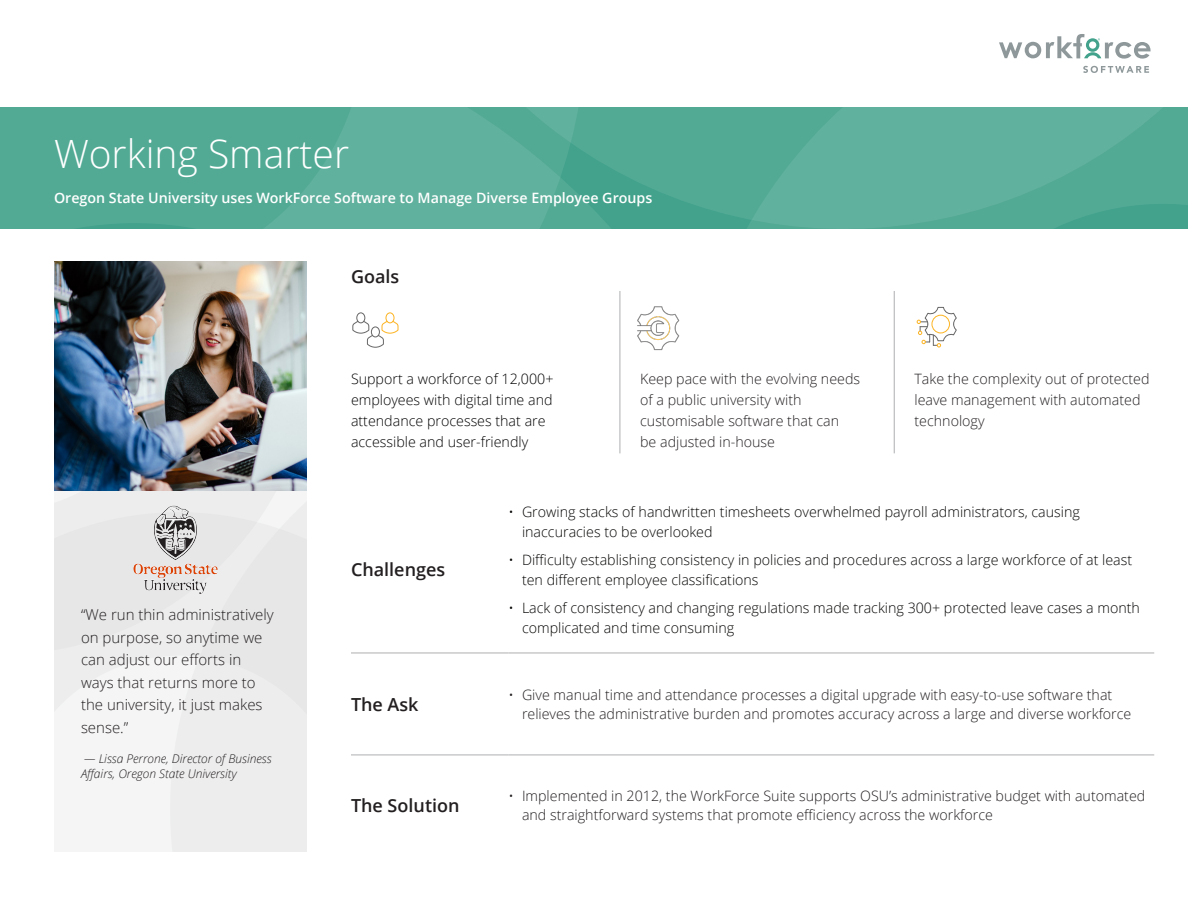
<style>
.page{position:relative;width:1188px;height:918px;background:#fff}
.page>*{position:absolute;margin:0;border:0;box-sizing:border-box;transform-origin:0 0}
.t1{font:300 39px "Open Sans";color:#fff}
.Body_Header_Large_12{font:600 18px "Open Sans";color:#231f20}
.Callout_Quote_12_17p{font:300 15px/22.5px "Open Sans";color:#231f20}
.Body_Header_9_13pt_S{font:300 14.25px/21px "Open Sans";color:#231f20}
.t2{font:300 14.25px/19.5px "Open Sans";color:#040503}
.Body_Header_9_13pt_S-2{font:300 14.25px/21px "Open Sans";color:#000}
.t3{font:600 14.25px "Open Sans";color:#fff}
.Callout_Quote_Attrib{font:italic 300 12px/15px "Open Sans";color:#231f20}
</style>
<div class="page">
<svg style="left:654px;top:107px;width:32px;height:121px;background:#4da792"></svg>
<svg style="left:0;top:107px;width:654px;height:121px;background:#55ab97"></svg>
<svg style="left:686px;top:107px;width:502px;height:121px;background:#58ad99"></svg>
<svg style="left:1083px;top:66px;width:66px;height:7px"></svg>
<svg style="left:999px;top:34px;width:152px;height:25px"></svg>
<hr style="left:620px;top:291px;width:1px;height:162px;background:#aeafb1">
<hr style="left:894px;top:291px;width:1px;height:162px;background:#aeafb1">
<img style="left:54px;top:261px;width:253px;height:590px">
<hr style="left:351px;top:653px;width:157px;height:1px;background:#aeafb1">
<hr style="left:508px;top:653px;width:646px;height:1px;background:#aeafb1">
<hr style="left:351px;top:755px;width:157px;height:1px;background:#aeafb1">
<hr style="left:508px;top:755px;width:646px;height:1px;background:#aeafb1">
<svg style="left:148px;top:372px;width:61px;height:24px"></svg>
<img style="left:154px;top:506px;width:43px;height:54px">
<svg style="left:917px;top:307px;width:40px;height:40px"></svg>
<img style="left:637px;top:306px;width:43px;height:45px">
<div style="left:386px;top:312px;width:8px;height:11px;border:1px solid #fcb423;border-radius:50%"></div>
<div style="left:356px;top:312px;width:9px;height:11px;border:1px solid #676767;border-radius:50%"></div>
<svg style="left:352px;top:321px;width:47px;height:27px"></svg>
<p class="t1" style="left:54px;top:128px;width:297px">Working Smarter</p>
<p class="t3" style="left:54px;top:188px;width:600px">Oregon State University uses WorkForce Software to Manage Diverse Employee Groups</p>
<p class="Body_Header_Large_12" style="left:351px;top:264px;width:50px">Goals</p>
<p class="Callout_Quote_12_17p" style="left:81px;top:603px;width:194px">“We run thin administratively on purpose, so anytime we can adjust our efforts in ways that returns more to the university, it just makes sense.”</p>
<p class="Callout_Quote_Attrib" style="left:81px;top:750px;width:192px">— Lissa Perrone, Director of Business<br>Affairs, Oregon State University</p>
<p class="Body_Header_9_13pt_S-2" style="left:351px;top:368px;width:204px">Support a workforce of 12,000+ employees with digital time and attendance processes that are accessible and user-friendly</p>
<p class="Body_Header_9_13pt_S" style="left:640px;top:368px;width:221px">Keep pace with the evolving needs of a public university with customisable software that can<br>be adjusted in-house</p>
<p class="Body_Header_9_13pt_S" style="left:914px;top:368px;width:237px">Take the complexity out of protected leave management with automated technology</p>
<p class="Body_Header_Large_12" style="left:351px;top:558px;width:96px">Challenges</p>
<p class="t2" style="left:522px;top:502px;width:559px;text-indent:-14px">• Growing stacks of handwritten timesheets overwhelmed payroll administrators, causing inaccuracies to be overlooked</p>
<p class="t2" style="left:522px;top:550px;width:612px;text-indent:-14px">• Difficulty establishing consistency in policies and procedures across a large workforce of at least ten different employee classifications</p>
<p class="t2" style="left:522px;top:598px;width:620px;text-indent:-14px">• Lack of consistency and changing regulations made tracking 300+ protected leave cases a month complicated and time consuming</p>
<p class="Body_Header_Large_12" style="left:351px;top:692px;width:69px">The Ask</p>
<p class="Body_Header_9_13pt_S" style="left:522px;top:684px;width:611px;line-height:19.5px;text-indent:-14px">• Give manual time and attendance processes a digital upgrade with easy-to-use software that relieves the administrative burden and promotes accuracy across a large and diverse workforce</p>
<p class="Body_Header_Large_12" style="left:351px;top:793px;width:110px">The Solution</p>
<p class="Body_Header_9_13pt_S" style="left:522px;top:785px;width:625px;line-height:19.5px;text-indent:-14px">• Implemented in 2012, the WorkForce Suite supports OSU’s administrative budget with automated and straightforward systems that promote efficiency across the workforce</p>
</div>
